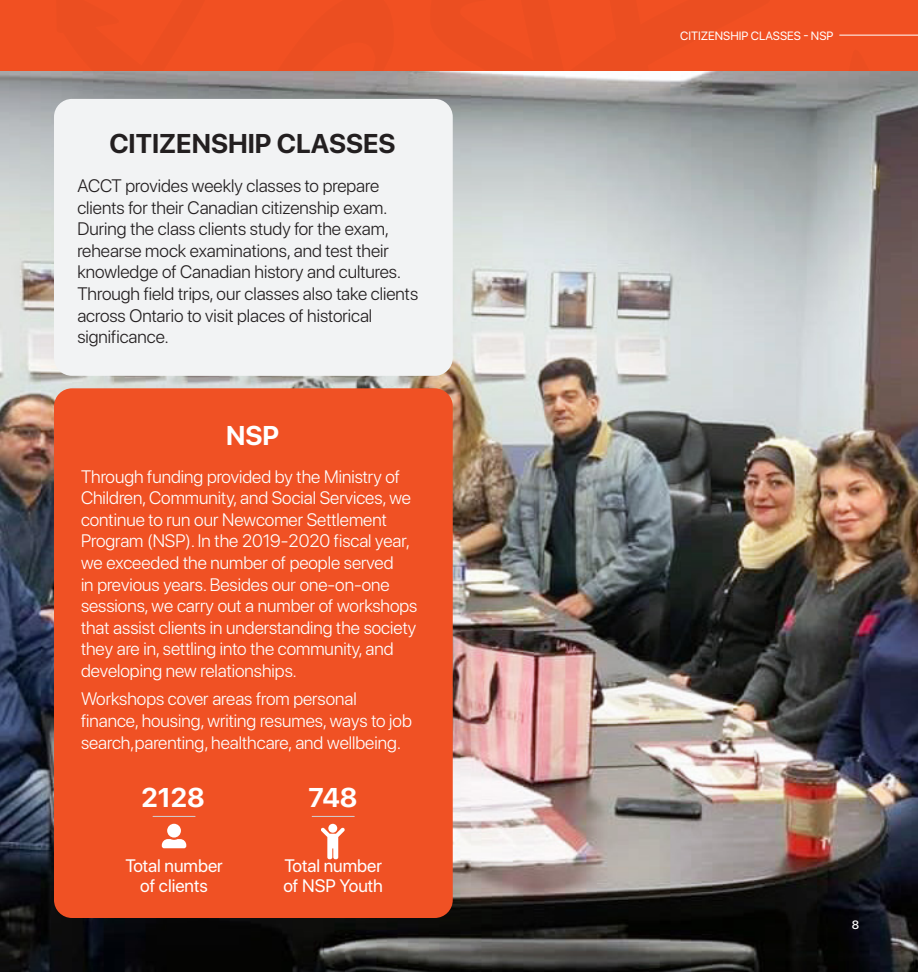
<style>
.page{position:relative;width:918px;height:972px;background:#fff}
.page>*{position:absolute;margin:0;border:0;box-sizing:border-box;transform-origin:0 0}
.Sub_Header{font:700 27px "SF Pro Display";color:#231f20}
.Sub_Header-2{font:700 27px "SF Pro Display";color:#fff}
.Body{font:300 18px/21.6px "SF Pro Display";color:#fff}
.Body-2{font:300 18px/21.6px "SF Pro Display";color:#231f20}
.Body-3{font:18px "SF Pro Display";color:#fff}
.Top_Page_Head{font:12px "SF Pro Display";color:#fff}
.Body-4{font:500 12px "SF Pro Display";color:#fff}
</style>
<div class="page">
<img style="left:0;top:70px;width:918px;height:902px">
<div style="left:11px;top:0;width:907px;height:70px;background:#f15022"></div>
<div style="left:55px;top:0;width:155px;height:70px;background:#f15022"></div>
<hr style="left:840px;top:35px;width:78px;height:1px;background:#fff">
<div style="left:54px;top:388px;width:399px;height:530px;background:#f05124;border-radius:18px"></div>
<div style="left:54px;top:99px;width:399px;height:277px;background:#f2f3f4;border-radius:18px"></div>
<hr style="left:153px;top:816px;width:42px;height:1px;background:#d1d2d4">
<svg style="left:162px;top:824px;width:24px;height:24px"></svg>
<hr style="left:312px;top:816px;width:42px;height:1px;background:#d1d2d4">
<svg style="left:321px;top:824px;width:24px;height:35px"></svg>
<p class="Sub_Header" style="left:109px;top:127px;width:288px">CITIZENSHIP CLASSES</p>
<p class="Body-2" style="left:77px;top:175px;width:342px">ACCT provides weekly classes to prepare clients for their Canadian citizenship exam.<br>During the class clients study for the exam, rehearse mock examinations, and test their knowledge of Canadian history and cultures.<br>Through field trips, our classes also take clients across Ontario to visit places of historical significance.</p>
<p class="Sub_Header-2" style="left:226px;top:420px;width:55px">NSP</p>
<p class="Body" style="left:81px;top:466px;width:338px">Through funding provided by the Ministry of Children, Community, and Social Services, we continue to run our Newcomer Settlement Program (NSP). In the 2019-2020 fiscal year, we exceeded the number of people served<br>in previous years. Besides our one-on-one sessions, we carry out a number of workshops that assist clients in understanding the society they are in, settling into the community, and developing new relationships.</p>
<p class="Body" style="left:81px;top:688px;width:332px">Workshops cover areas from personal finance, housing, writing resumes, ways to job search,parenting, healthcare, and wellbeing.</p>
<p class="Sub_Header-2" style="left:142px;top:782px;width:65px">2128</p>
<p class="Body-3" style="left:125px;top:855px;width:99px">Total number</p>
<p class="Body-3" style="left:140px;top:876px;width:69px">of clients</p>
<p class="Sub_Header-2" style="left:308px;top:782px;width:51px">748</p>
<p class="Body-3" style="left:284px;top:855px;width:99px">Total number</p>
<p class="Body-3" style="left:283px;top:876px;width:101px">of NSP Youth</p>
<p class="Top_Page_Head" style="left:680px;top:29px;width:155px">CITIZENSHIP CLASSES - NSP</p>
<p class="Body-4" style="left:852px;top:918px;width:9px">8</p>
</div>
